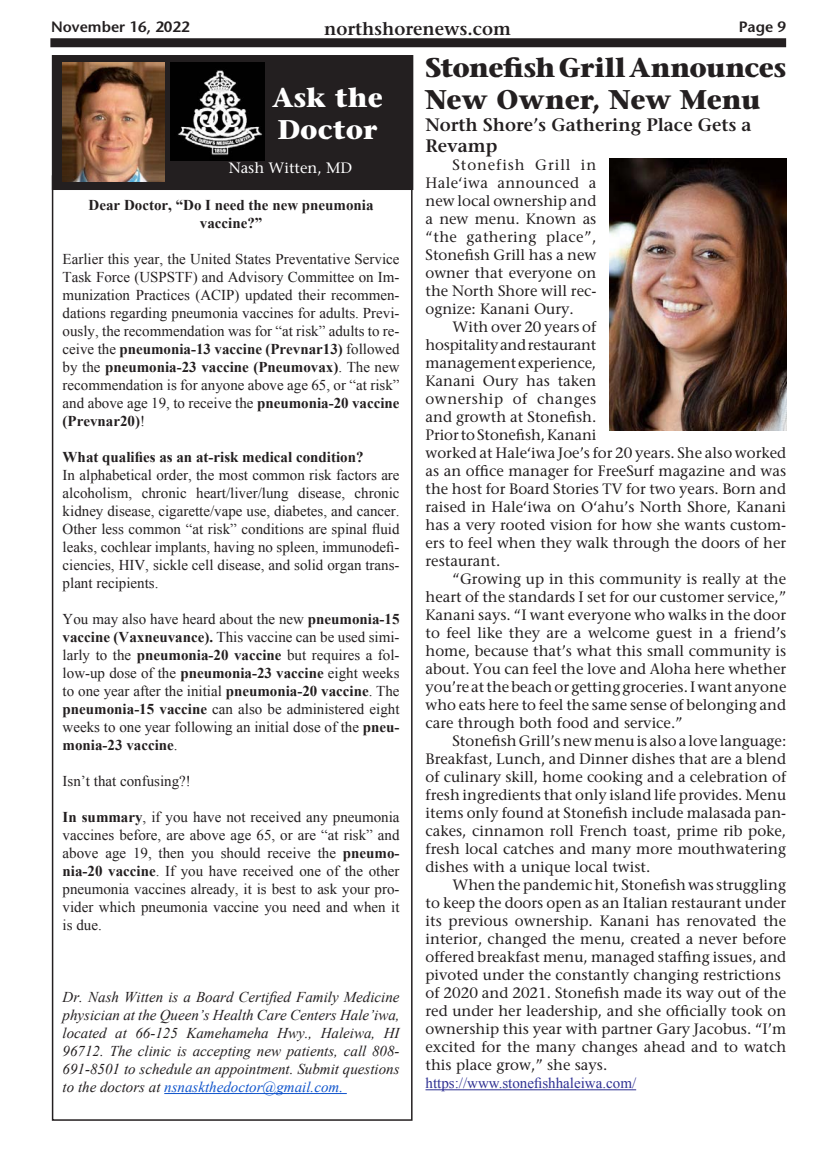
<style>
.page{position:relative;width:837px;height:1161px;background:#fff}
.page>*{position:absolute;margin:0;border:0;box-sizing:border-box;transform-origin:0 0}
.Body_text{font:700 27px/32.4px "Stone Serif";letter-spacing:-.015em;color:#231f20}
.Body_text-2{font:700 27px "Stone Serif";color:#fff}
.Body_text-3{font:600 18px "Stone Serif";color:#231f20}
.Body_text-4{font:15px/18px "Stone Serif";color:#231f20;text-align:justify}
.t1{font:15px/18px "Times New Roman";color:#231f20;text-align:justify}
.t2{font:italic 15px/18px "Times New Roman";color:#231f20;text-align:justify}
.t3{font:700 15px "Times New Roman";color:#231f20}
.Body_text-5{font:15px "Times New Roman";color:#2e3092}
.t4{font:600 15px "Stone Sans";color:#231f20}
.Body_text-6{font:15px "Stone Serif";color:#fff}
.s1{font-weight:700}
.s2{color:#15c}
</style>
<div class="page">
<div style="left:50px;top:38px;width:736px;height:9px;background:#231f20"></div>
<hr style="left:426px;top:1089px;width:210px;height:1px;background:#2e3092">
<div style="left:53px;top:56px;width:360px;height:133px;background:#231f20"></div>
<div style="left:52px;top:55px;width:361px;height:135px;border:2px solid #231f20"></div>
<img style="left:171px;top:62px;width:94px;height:98px">
<hr style="left:164px;top:1093px;width:183px;height:1px;background:#15c">
<img style="left:610px;top:158px;width:177px;height:272px">
<img style="left:63px;top:62px;width:101px;height:120px">
<p class="t4" style="left:51px;top:18px;width:140px">November 16, 2022</p>
<p class="Body_text-3" style="left:324px;top:17px;width:188px">northshorenews.com</p>
<p class="t4" style="left:739px;top:18px;width:49px">Page 9</p>
<p class="Body_text" style="left:426px;top:50px;width:362px">Stonefish Grill Announces<br>New Owner, New Menu</p>
<p class="Body_text-3" style="left:426px;top:113px;width:328px">North Shore’s Gathering Place Gets a</p>
<p class="Body_text-3" style="left:426px;top:135px;width:73px">Revamp</p>
<p class="Body_text-4" style="left:426px;top:156px;width:172px;text-indent:27px">Stonefish Grill in Hale‘iwa announced a new local ownership and a new menu. Known as “the gathering place”, Stonefish Grill has a new owner that everyone on the North Shore will rec&shy;ognize: Kanani Oury.</p>
<p class="Body_text-4" style="left:426px;top:318px;width:362px;text-align:left;text-indent:27px">With over 20 years of<br>hospitality and restaurant<br>management experience,<br>Kanani Oury has taken<br>ownership of changes<br>and growth at Stonefish.<br>Prior to Stonefish, Kanani<br>worked at Hale‘iwa Joe’s for 20 years. She also worked as an office manager for FreeSurf magazine and was the host for Board Stories TV for two years. Born and raised in Hale‘iwa on O‘ahu’s North Shore, Kanani has a very rooted vision for how she wants custom&shy;ers to feel when they walk through the doors of her restaurant.</p>
<p class="Body_text-4" style="left:426px;top:570px;width:362px;text-indent:27px">“Growing up in this community is really at the heart of the standards I set for our customer service,” Kanani says. “I want everyone who walks in the door to feel like they are a welcome guest in a friend’s home, because that’s what this small community is about. You can feel the love and Aloha here whether</p>
<p class="Body_text-4" style="left:426px;top:678px;width:362px">you’re at the beach or getting groceries. I want anyone who eats here to feel the same sense of belonging and care through both food and service.”</p>
<p class="Body_text-4" style="left:426px;top:732px;width:362px;text-indent:27px">Stonefish Grill’s new menu is also a love language:<br>Breakfast, Lunch, and Dinner dishes that are a blend of culinary skill, home cooking and a celebration of fresh ingredients that only island life provides. Menu items only found at Stonefish include malasada pan&shy;cakes, cinnamon roll French toast, prime rib poke, fresh local catches and many more mouthwatering dishes with a unique local twist.</p>
<p class="Body_text-4" style="left:426px;top:876px;width:362px;text-indent:27px">When the pandemic hit, Stonefish was struggling to keep the doors open as an Italian restaurant under its previous ownership. Kanani has renovated the interior, changed the menu, created a never before offered breakfast menu, managed staffing issues, and pivoted under the constantly changing restrictions</p>
<p class="Body_text-4" style="left:426px;top:984px;width:362px">of 2020 and 2021. Stonefish made its way out of the red under her leadership, and she officially took on ownership this year with partner Gary Jacobus. “I’m excited for the many changes ahead and to watch this place grow,” she says.</p>
<p class="Body_text-5" style="left:426px;top:1074px;width:212px">https://www.stonefishhaleiwa.com/</p>
<p class="Body_text-2" style="left:272px;top:80px;width:112px">Ask the</p>
<p class="Body_text-2" style="left:277px;top:113px;width:102px">Doctor</p>
<p class="Body_text-6" style="left:229px;top:159px;width:125px">Nash Witten, MD</p>
<p class="t3" style="left:89px;top:196px;width:286px">Dear Doctor, “Do I need the new pneumonia</p>
<p class="t3" style="left:200px;top:214px;width:64px">vaccine?”</p>
<p class="t1" style="left:63px;top:250px;width:338px">Earlier this year, the United States Preventative Service Task Force (USPSTF) and Advisory Committee on Im&shy;munization Practices (ACIP) updated their recommen&shy;dations regarding pneumonia vaccines for adults. Previ&shy;ously, the recommendation was for “at risk” adults to re&shy;ceive the <span class="s1">pneumonia-13 vaccine (Prevnar13)</span> followed by the <span class="s1">pneumonia-23 vaccine (Pneumovax)</span>. The new recommendation is for anyone above age 65, or “at risk” and above age 19, to receive the <span class="s1">pneumonia-20 vaccine (Prevnar20)</span>!</p>
<p class="t3" style="left:63px;top:448px;width:302px">What qualifies as an at-risk medical condition?</p>
<p class="t1" style="left:63px;top:466px;width:338px">In alphabetical order, the most common risk factors are alcoholism, chronic heart/liver/lung disease, chronic kidney disease, cigarette/vape use, diabetes, and cancer.<br>Other less common “at risk” conditions are spinal fluid leaks, cochlear implants, having no spleen, immunodefi&shy;ciencies, HIV, sickle cell disease, and solid organ trans&shy;plant recipients.</p>
<p class="t1" style="left:63px;top:610px;width:338px">You may also have heard about the new <span class="s1">pneumonia-15 vaccine (Vaxneuvance).</span> This vaccine can be used simi&shy;larly to the <span class="s1">pneumonia-20 vaccine</span> but requires a fol&shy;low-up dose of the <span class="s1">pneumonia-23 vaccine</span> eight weeks to one year after the initial <span class="s1">pneumonia-20 vaccine</span>. The <span class="s1">pneumonia-15 vaccine</span> can also be administered eight weeks to one year following an initial dose of the <span class="s1">pneu&shy;monia-23 vaccine</span>.</p>
<p class="t1" style="left:63px;top:772px;width:130px">Isn’t that confusing?!</p>
<p class="t1" style="left:63px;top:808px;width:338px"><span class="s1">In summary</span>, if you have not received any pneumonia vaccines before, are above age 65, or are “at risk” and above age 19, then you should receive the <span class="s1">pneumo&shy;nia-20 vaccine</span>. If you have received one of the other pneumonia vaccines already, it is best to ask your pro&shy;vider which pneumonia vaccine you need and when it is due.</p>
<p class="t2" style="left:63px;top:988px;width:338px">Dr. Nash Witten is a Board Certified Family Medicine physician at the Queen’s Health Care Centers Hale’iwa, located at 66-125 Kamehameha Hwy., Haleiwa, HI 96712. The clinic is accepting new patients, call 808- 691-8501 to schedule an appointment. Submit questions to the doctors at <span class="s2">nsnaskthedoctor@gmail.com.</span></p>
</div>
